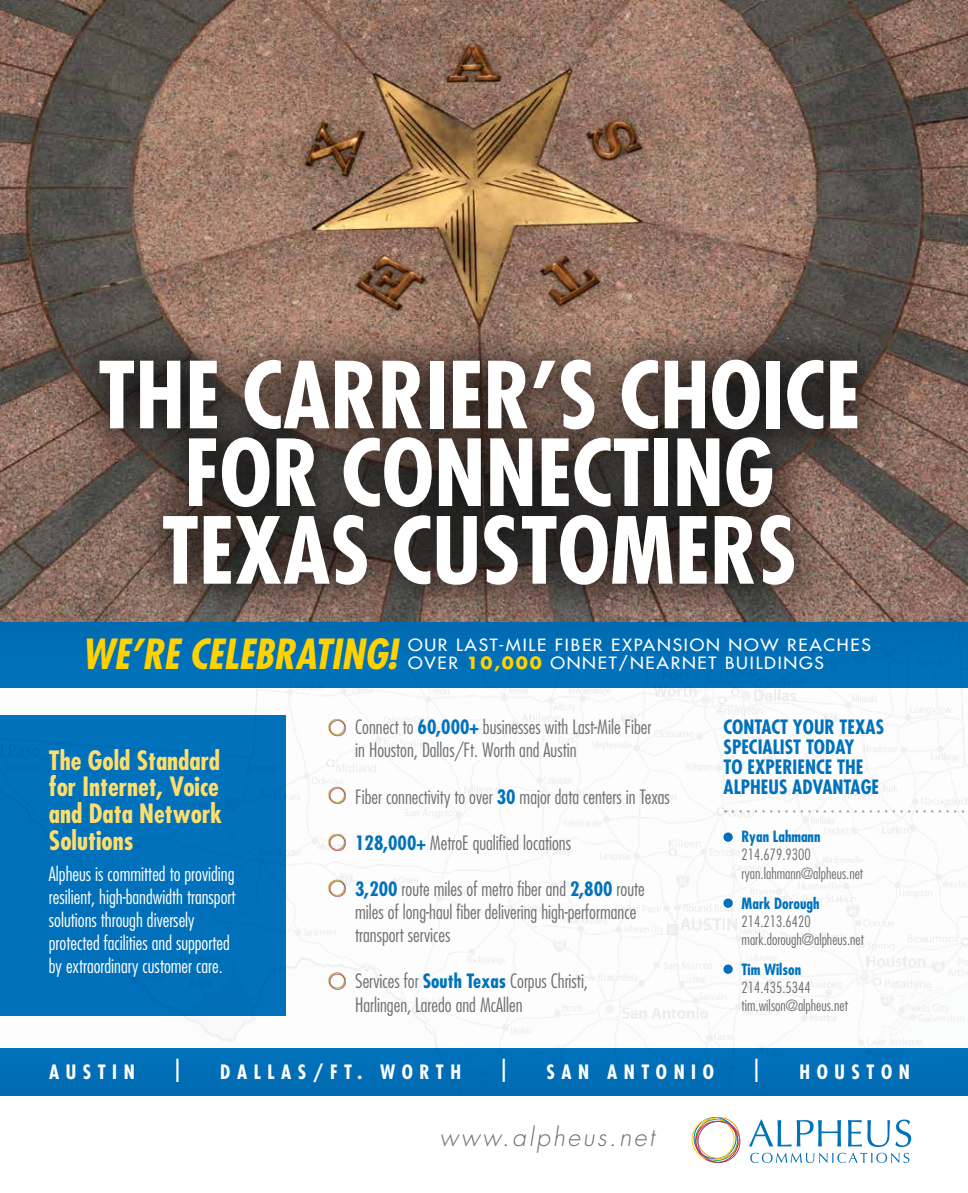
<style>
.page{position:relative;width:968px;height:1193px;background:#fff}
.page>*{position:absolute;margin:0;border:0;box-sizing:border-box;transform-origin:0 0}
.t1{font:700 condensed 89.62px/77.6px "Futura";color:#fff;text-align:center}
.t2{font:italic 700 condensed 40.38px "Futura";color:#ffd200}
.t3{font:700 condensed 25.88px/26.9px "Futura";color:#ffde6c;text-align:justify}
.t4{font:italic 300 25px "Futura";letter-spacing:.1em;color:#6f7073}
.t5{font:700 condensed 23.25px "Futura";color:#fff;scale:.83 1}
.t6{font:300 condensed 19.25px/23.1px "Futura";color:#6f7073}
.t7{font:300 condensed 19.25px/23.1px "Futura";color:#fff}
.t8{font:700 condensed 19.25px/20px "Futura";color:#0072bc}
.t9{font:700 condensed 19.25px "Futura";letter-spacing:.34em;color:#fff}
.t10{font:16.5px/18.6px "Futura";letter-spacing:.1em;color:#fff;scale:1.07 1}
.t11{font:300 condensed 15.12px/18.1px "Futura";color:#6f7073}
.t12{font:700 condensed 15.12px "Futura";color:#0072bc}
.s1{font-weight:700;color:#ffd200}
.s2{font-weight:700;color:#0072bc}
</style>
<div class="page">
<img style="left:0;top:0;width:968px;height:621px">
<div style="left:60px;top:320px;width:836px;height:304px;background:#000;opacity:.75"></div>
<div style="left:0;top:621px;width:968px;height:475px;background:#fdfdfd"></div>
<img style="left:691px;top:1116px;width:49px;height:46px">
<svg style="left:749px;top:1119px;width:162px;height:44px"></svg>
<svg style="left:328px;top:786px;width:18px;height:18px"></svg>
<svg style="left:328px;top:719px;width:18px;height:17px"></svg>
<svg style="left:328px;top:834px;width:18px;height:17px"></svg>
<svg style="left:328px;top:879px;width:18px;height:17px"></svg>
<svg style="left:328px;top:972px;width:18px;height:17px"></svg>
<div style="left:0;top:715px;width:285px;height:300px;background:#0072bc"></div>
<div style="left:0;top:1048px;width:968px;height:47px;background:#0072bc"></div>
<div style="left:0;top:622px;width:968px;height:65px;background:#0072bc"></div>
<svg style="left:732px;top:810px;width:232px;height:2px"></svg>
<div style="left:723px;top:832px;width:9px;height:9px;background:#0072bc;border-radius:50%"></div>
<div style="left:723px;top:898px;width:9px;height:9px;background:#0072bc;border-radius:50%"></div>
<div style="left:723px;top:964px;width:9px;height:9px;background:#0072bc;border-radius:50%"></div>
<h1 class="t1" style="left:98px;top:357px;width:763px">THE CARRIER’S CHOICE<br>FOR CONNECTING<br>TEXAS CUSTOMERS</h1>
<h2 class="t2" style="left:82px;top:628px;width:317px">WE’RE CELEBRATING!</h2>
<p class="t10" style="left:408px;top:635px;width:434px">OUR LAST-MILE FIBER EXPANSION NOW REACHES<br>OVER <span class="s1">10,000</span> ONNET/NEARNET BUILDINGS</p>
<h3 class="t3" style="left:49px;top:746px;width:174px">The Gold Standard for Internet, Voice and Data Network Solutions</h3>
<p class="t7" style="left:49px;top:862px;width:188px">Alpheus is committed to providing resilient, high-bandwidth transport solutions through diversely protected facilities and supported by extraordinary customer care.</p>
<p class="t6" style="left:355px;top:715px;width:298px">Connect to <span class="s2">60,000+</span> businesses with Last-Mile Fiber in Houston, Dallas/Ft. Worth and Austin</p>
<p class="t6" style="left:355px;top:785px;width:316px">Fiber connectivity to over <span class="s2">30</span> major data centers in Texas</p>
<p class="t6" style="left:355px;top:831px;width:217px"><span class="s2">128,000+</span> MetroE qualified locations</p>
<p class="t6" style="left:355px;top:877px;width:291px"><span class="s2">3,200</span> route miles of metro fiber and <span class="s2">2,800</span> route miles of long-haul fiber delivering high-performance transport services</p>
<p class="t6" style="left:355px;top:969px;width:234px">Services for <span class="s2">South Texas</span> Corpus Christi,<br>Harlingen, Laredo and McAllen</p>
<p class="t8" style="left:723px;top:717px;width:162px">CONTACT YOUR TEXAS<br>SPECIALIST TODAY<br>TO EXPERIENCE THE<br>ALPHEUS ADVANTAGE</p>
<p class="t12" style="left:741px;top:827px;width:80px">Ryan Lahmann</p>
<p class="t11" style="left:741px;top:845px;width:123px">214.679.9300 ryan.lahmann@alpheus.net</p>
<p class="t12" style="left:741px;top:893px;width:79px">Mark Dorough</p>
<p class="t11" style="left:741px;top:912px;width:124px">214.213.6420 mark.dorough@alpheus.net</p>
<p class="t12" style="left:741px;top:959px;width:61px">Tim Wilson</p>
<p class="t11" style="left:741px;top:978px;width:108px">214.435.5344 tim.wilson@alpheus.net</p>
<p class="t9" style="left:49px;top:1059px;width:87px">AUSTIN</p>
<p class="t5" style="left:175px;top:1054px;width:7px">|</p>
<p class="t9" style="left:220px;top:1059px;width:242px">DALLAS/FT. WORTH</p>
<p class="t5" style="left:501px;top:1054px;width:7px">|</p>
<p class="t9" style="left:546px;top:1059px;width:169px">SAN ANTONIO</p>
<p class="t5" style="left:754px;top:1054px;width:7px">|</p>
<p class="t9" style="left:799px;top:1059px;width:112px">HOUSTON</p>
<p class="t4" style="left:439px;top:1121px;width:216px">www.alpheus.net</p>
</div>
